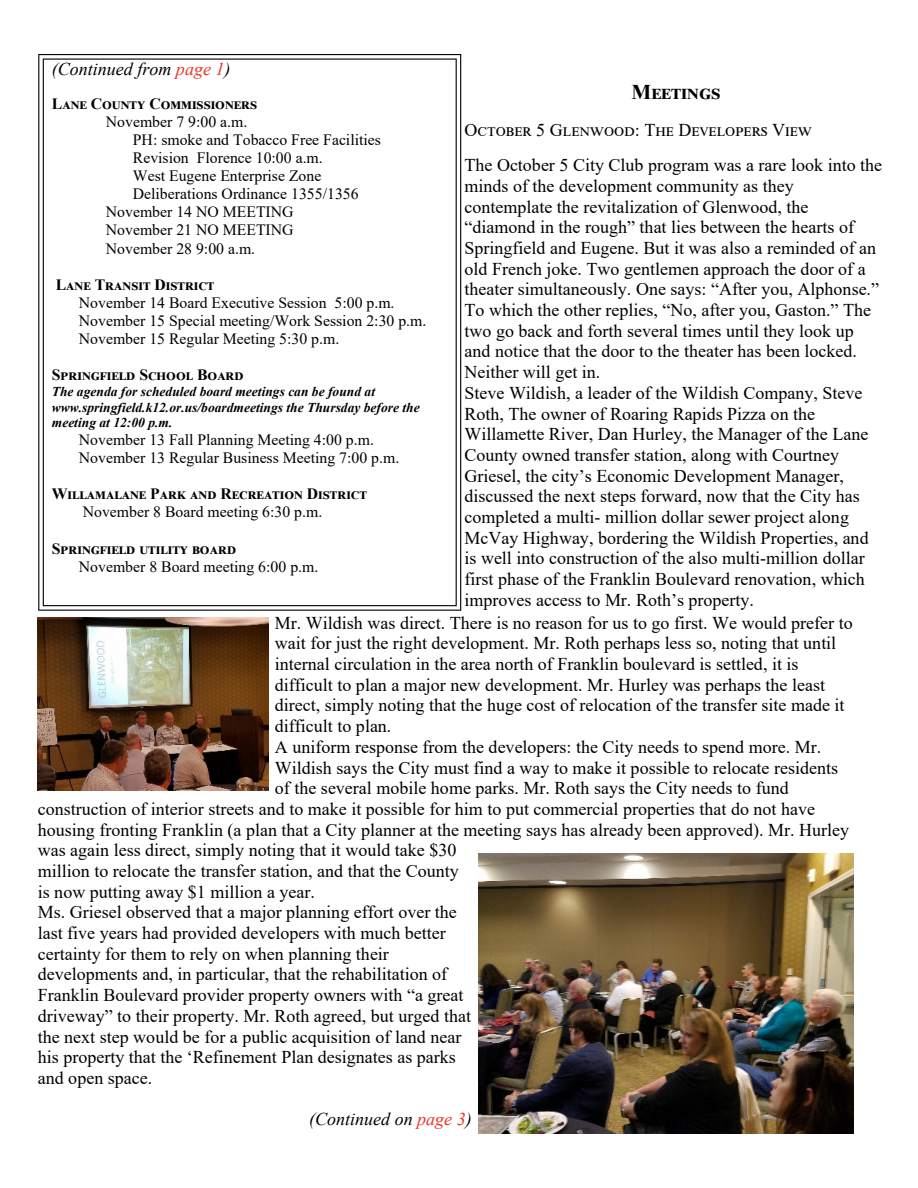
<style>
.page{position:relative;width:918px;height:1188px;background:#fff}
.page>*{position:absolute;margin:0;border:0;box-sizing:border-box;transform-origin:0 0}
.t1{font:700 21px "Times New Roman";color:#000}
.t2{font:18px/20.7px "Times New Roman";color:#000}
.t3{font:italic 18px "Times New Roman";color:#000}
.t4{font:15.75px/18.1px "Times New Roman";color:#000}
.t5{font:700 15.75px "Times New Roman";color:#000}
.t6{font:italic 700 13.5px/15.5px "Times New Roman";color:#000}
.s1{color:#e63726}
</style>
<div class="page">
<svg style="left:38px;top:54px;width:423px;height:557px"></svg>
<img style="left:38px;top:617px;width:230px;height:173px">
<img style="left:479px;top:853px;width:374px;height:281px">
<p class="t3" style="left:52px;top:62px;width:180px">(Continued from <span class="s1">page 1</span>)</p>
<p class="t1" style="left:632px;top:85px;width:91px">Meetings</p>
<p class="t2" style="left:465px;top:113px;width:419px;line-height:35.7px">October 5 Glenwood: The Developers View<br>The October 5 City Club program was a rare look into the</p>
<p class="t2" style="left:465px;top:177px;width:416px">minds of the development community as they contemplate the revitalization of Glenwood, the “diamond in the rough” that lies between the hearts of Springfield and Eugene. But it was also a reminded of an old French joke. Two gentlemen approach the door of a theater simultaneously. One says: “After you, Alphonse.” To which the other replies, “No, after you, Gaston.” The two go back and forth several times until they look up and notice that the door to the theater has been locked.<br>Neither will get in.<br>Steve Wildish, a leader of the Wildish Company, Steve Roth, The owner of Roaring Rapids Pizza on the Willamette River, Dan Hurley, the Manager of the Lane County owned transfer station, along with Courtney Griesel, the city’s Economic Development Manager, discussed the next steps forward, now that the City has completed a multi- million dollar sewer project along McVay Highway, bordering the Wildish Properties, and is well into construction of the also multi-million dollar first phase of the Franklin Boulevard renovation, which improves access to Mr. Roth’s property.</p>
<p class="t2" style="left:275px;top:614px;width:579px">Mr. Wildish was direct. There is no reason for us to go first. We would prefer to</p>
<p class="t2" style="left:275px;top:635px;width:563px">wait for just the right development. Mr. Roth perhaps less so, noting that until</p>
<p class="t2" style="left:275px;top:655px;width:525px">internal circulation in the area north of Franklin boulevard is settled, it is</p>
<p class="t2" style="left:275px;top:676px;width:552px">difficult to plan a major new development. Mr. Hurley was perhaps the least</p>
<p class="t2" style="left:275px;top:697px;width:571px">direct, simply noting that the huge cost of relocation of the transfer site made it</p>
<p class="t2" style="left:275px;top:718px;width:118px">difficult to plan.</p>
<p class="t2" style="left:275px;top:738px;width:548px">A uniform response from the developers: the City needs to spend more. Mr.</p>
<p class="t2" style="left:275px;top:759px;width:565px">Wildish says the City must find a way to make it possible to relocate residents</p>
<p class="t2" style="left:275px;top:780px;width:515px">of the several mobile home parks. Mr. Roth says the City needs to fund</p>
<p class="t2" style="left:38px;top:800px;width:779px">construction of interior streets and to make it possible for him to put commercial properties that do not have</p>
<p class="t2" style="left:38px;top:821px;width:813px">housing fronting Franklin (a plan that a City planner at the meeting says has already been approved). Mr. Hurley</p>
<p class="t2" style="left:38px;top:842px;width:420px">was again less direct, simply noting that it would take $30</p>
<p class="t2" style="left:38px;top:862px;width:423px">million to relocate the transfer station, and that the County</p>
<p class="t2" style="left:38px;top:883px;width:279px">is now putting away $1 million a year.</p>
<p class="t2" style="left:38px;top:904px;width:421px">Ms. Griesel observed that a major planning effort over the</p>
<p class="t2" style="left:38px;top:924px;width:410px">last five years had provided developers with much better</p>
<p class="t2" style="left:38px;top:945px;width:353px">certainty for them to rely on when planning their</p>
<p class="t2" style="left:38px;top:966px;width:411px">developments and, in particular, that the rehabilitation of</p>
<p class="t2" style="left:38px;top:986px;width:427px">Franklin Boulevard provider property owners with “a great</p>
<p class="t2" style="left:38px;top:1007px;width:435px">driveway” to their property. Mr. Roth agreed, but urged that</p>
<p class="t2" style="left:38px;top:1028px;width:425px">the next step would be for a public acquisition of land near</p>
<p class="t2" style="left:38px;top:1049px;width:420px">his property that the ‘Refinement Plan designates as parks</p>
<p class="t2" style="left:38px;top:1069px;width:116px">and open space.</p>
<p class="t3" style="left:309px;top:1113px;width:164px">(Continued on <span class="s1">page 3</span>)</p>
<p class="t5" style="left:52px;top:98px;width:207px">Lane County Commissioners</p>
<p class="t4" style="left:106px;top:114px;width:143px">November 7 9:00 a.m.</p>
<p class="t4" style="left:133px;top:132px;width:250px">PH: smoke and Tobacco Free Facilities</p>
<p class="t4" style="left:133px;top:150px;width:191px">Revision Florence 10:00 a.m.</p>
<p class="t4" style="left:133px;top:168px;width:190px">West Eugene Enterprise Zone</p>
<p class="t4" style="left:133px;top:186px;width:227px">Deliberations Ordinance 1355/1356</p>
<p class="t4" style="left:106px;top:205px;width:189px">November 14 NO MEETING</p>
<p class="t4" style="left:106px;top:223px;width:189px">November 21 NO MEETING</p>
<p class="t4" style="left:106px;top:241px;width:151px">November 28 9:00 a.m.</p>
<p class="t5" style="left:56px;top:279px;width:160px">Lane Transit District</p>
<p class="t4" style="left:79px;top:295px;width:349px">November 14 Board Executive Session 5:00 p.m.<br>November 15 Special meeting/Work Session 2:30 p.m.<br>November 15 Regular Meeting 5:30 p.m.</p>
<p class="t5" style="left:52px;top:370px;width:193px">Springfield School Board</p>
<p class="t6" style="left:52px;top:386px;width:369px">The agenda for scheduled board meetings can be found at www.springfield.k12.or.us/boardmeetings the Thursday before the meeting at 12:00 p.m.</p>
<p class="t4" style="left:79px;top:432px;width:322px">November 13 Fall Planning Meeting 4:00 p.m.<br>November 13 Regular Business Meeting 7:00 p.m.</p>
<p class="t5" style="left:52px;top:489px;width:317px">Willamalane Park and Recreation District</p>
<p class="t4" style="left:83px;top:505px;width:241px">November 8 Board meeting 6:30 p.m.</p>
<p class="t5" style="left:52px;top:543px;width:186px">Springfield utility board</p>
<p class="t4" style="left:79px;top:559px;width:241px">November 8 Board meeting 6:00 p.m.</p>
</div>
